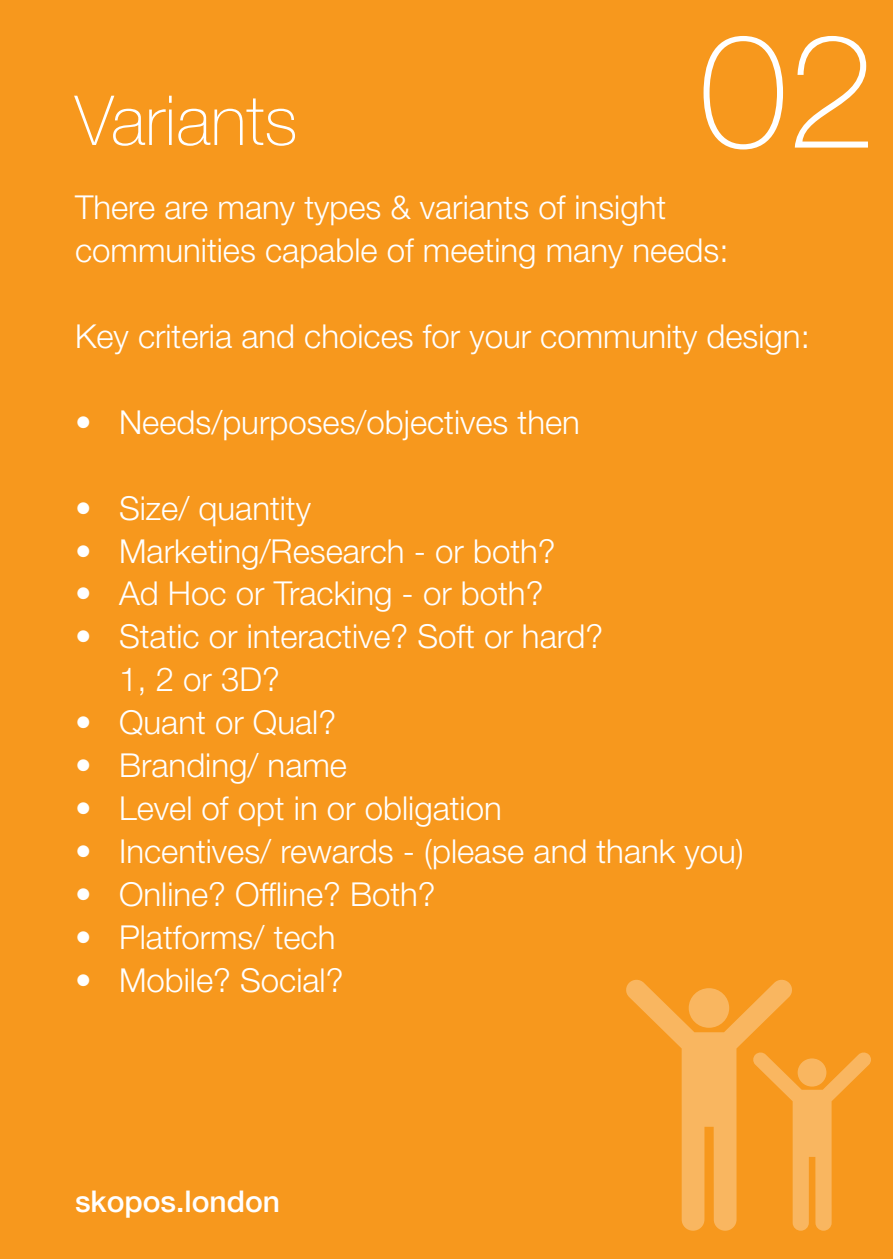
<style>
.page{position:relative;width:893px;height:1259px;background:#f7981d}
.page>*{position:absolute;margin:0;border:0;box-sizing:border-box;transform-origin:0 0}
.t1{font:100 159px "Helvetica Neue LT Std";color:#fff}
.t2{font:100 69px "Helvetica Neue LT Std";color:#fff}
.t3{font:300 33px/42.9px "Helvetica Neue LT Std";color:#fff}
.t4{font:500 30px "Helvetica Neue LT Std";color:#fff}
</style>
<div class="page">
<svg style="left:626px;top:979px;width:245px;height:251px"></svg>
<p class="t2" style="left:75px;top:81px;width:224px">Variants</p>
<p class="t1" style="left:699px;top:0;width:178px">02</p>
<p class="t3" style="left:75px;top:185px;width:655px">There are many types &amp; variants of insight communities capable of meeting many needs:</p>
<p class="t3" style="left:75px;top:314px;width:736px">Key criteria and choices for your community design:</p>
<p class="t3" style="left:75px;top:400px;width:506px">• Needs/purposes/objectives then</p>
<p class="t3" style="left:75px;top:486px;width:237px">• Size/ quantity</p>
<p class="t3" style="left:75px;top:528px;width:482px">• Marketing/Research - or both?</p>
<p class="t3" style="left:75px;top:571px;width:470px">• Ad Hoc or Tracking - or both?</p>
<p class="t3" style="left:119px;top:614px;width:486px;text-indent:-44px">• Static or interactive? Soft or hard?<br>1, 2 or 3D?</p>
<p class="t3" style="left:75px;top:700px;width:263px">• Quant or Qual?</p>
<p class="t3" style="left:75px;top:743px;width:274px">• Branding/ name</p>
<p class="t3" style="left:75px;top:786px;width:428px">• Level of opt in or obligation</p>
<p class="t3" style="left:75px;top:829px;width:670px">• Incentives/ rewards - (please and thank you)</p>
<p class="t3" style="left:75px;top:872px;width:362px">• Online? Offline? Both?</p>
<p class="t3" style="left:75px;top:915px;width:262px">• Platforms/ tech</p>
<p class="t3" style="left:75px;top:957px;width:270px">• Mobile? Social?</p>
<p class="t4" style="left:75px;top:1183px;width:207px">skopos.london</p>
</div>
